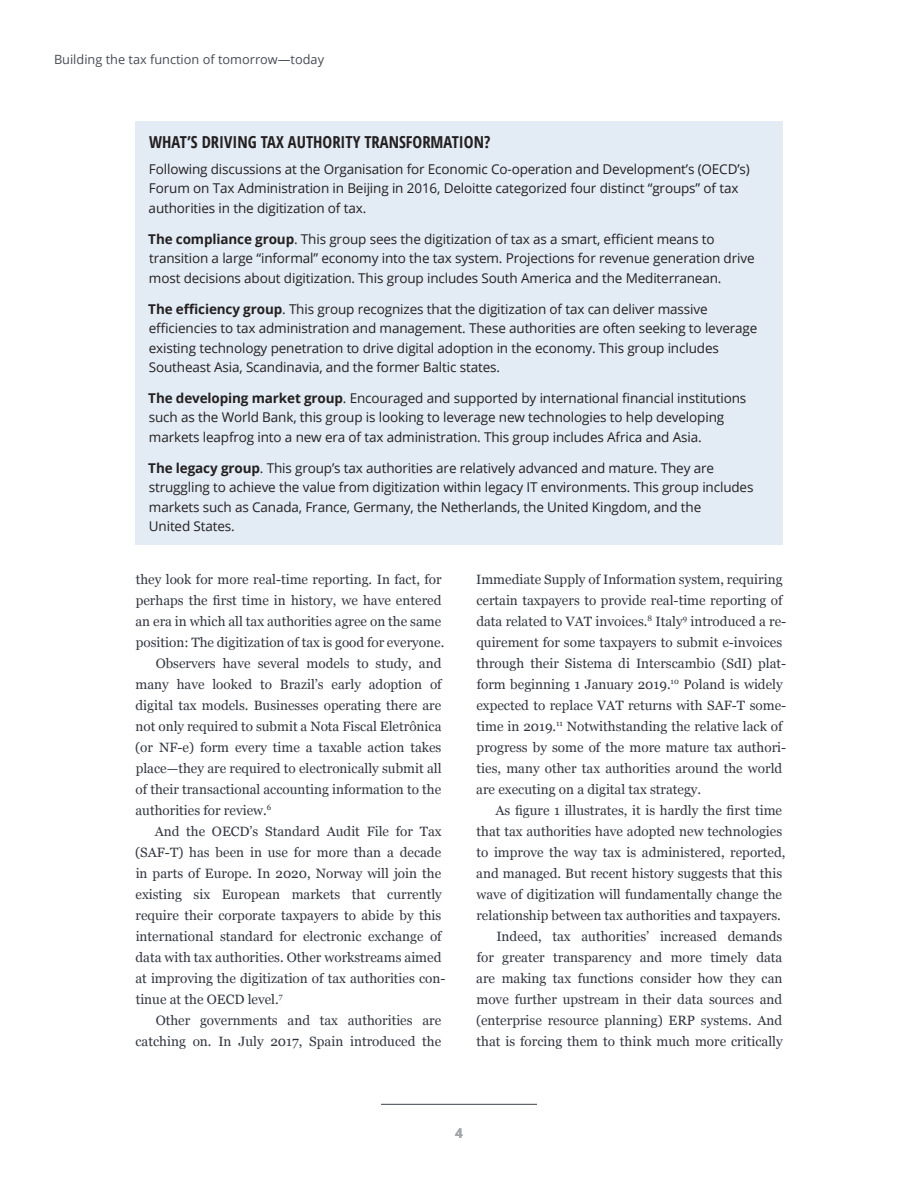
<style>
.page{position:relative;width:918px;height:1188px;background:#fff}
.page>*{position:absolute;margin:0;border:0;box-sizing:border-box;transform-origin:0 0}
.sidebar-h1{font:700 condensed 16.5px "Open Sans";color:#231f20}
.body-copy{font:13.5px/21px "Georgia";color:#323640}
.sidebar-body{font:13.5px/19.5px "Open Sans";letter-spacing:-.01em;color:#231f20}
.page-number{font:700 13.5px "Open Sans";color:#a3a7a9}
.t1{font:12.75px "Open Sans";color:#464b54}
.s1{font-weight:700}
</style>
<div class="page">
<hr style="left:381px;top:1104px;width:156px;height:1px;background:#5f6369">
<div style="left:135px;top:122px;width:648px;height:423px;background:#e3ecf5"></div>
<p class="t1" style="left:54px;top:50px;width:272px">Building the tax function of tomorrow—today</p>
<p class="sidebar-h1" style="left:149px;top:130px;width:343px">WHAT’S DRIVING TAX AUTHORITY TRANSFORMATION?</p>
<p class="sidebar-body" style="left:149px;top:159px;width:603px">Following discussions at the Organisation for Economic Co-operation and Development’s (OECD’s)<br>Forum on Tax Administration in Beijing in 2016, Deloitte categorized four distinct “groups” of tax authorities in the digitization of tax.</p>
<p class="sidebar-body" style="left:148px;top:229px;width:608px"><span class="s1">The compliance group</span>. This group sees the digitization of tax as a smart, efficient means to transition a large “informal” economy into the tax system. Projections for revenue generation drive most decisions about digitization. This group includes South America and the Mediterranean.</p>
<p class="sidebar-body" style="left:148px;top:299px;width:611px"><span class="s1">The efficiency group</span>. This group recognizes that the digitization of tax can deliver massive efficiencies to tax administration and management. These authorities are often seeking to leverage existing technology penetration to drive digital adoption in the economy. This group includes Southeast Asia, Scandinavia, and the former Baltic states.</p>
<p class="sidebar-body" style="left:148px;top:388px;width:599px"><span class="s1">The developing market group</span>. Encouraged and supported by international financial institutions such as the World Bank, this group is looking to leverage new technologies to help developing markets leapfrog into a new era of tax administration. This group includes Africa and Asia.</p>
<p class="sidebar-body" style="left:148px;top:458px;width:607px"><span class="s1">The legacy group</span>. This group’s tax authorities are relatively advanced and mature. They are struggling to achieve the value from digitization within legacy IT environments. This group includes markets such as Canada, France, Germany, the Netherlands, the United Kingdom, and the<br>United States.</p>
<p class="body-copy" style="left:135px;top:568px;width:310px">they look for more real-time reporting. In fact, for perhaps the first time in history, we have entered an era in which all tax authorities agree on the same position: The digitization of tax is good for everyone.</p>
<p class="body-copy" style="left:135px;top:652px;width:308px;text-align:justify;text-indent:20px">Observers have several models to study, and many have looked to Brazil’s early adoption of digital tax models. Businesses operating there are not only required to submit a Nota Fiscal Eletrônica (or NF-e) form every time a taxable action takes place—they are required to electronically submit all of their transactional accounting information to the authorities for review.<sup>6</sup></p>
<p class="body-copy" style="left:135px;top:820px;width:312px;text-indent:19px">And the OECD’s Standard Audit File for Tax (SAF-T) has been in use for more than a decade in parts of Europe. In 2020, Norway will join the existing six European markets that currently require their corporate taxpayers to abide by this international standard for electronic exchange of data with tax authorities. Other workstreams aimed at improving the digitization of tax authorities con&shy;tinue at the OECD level.<sup>7</sup></p>
<p class="body-copy" style="left:136px;top:1009px;width:307px;text-align:right">Other governments and tax authorities are catching on. In July 2017, Spain introduced the</p>
<p class="body-copy" style="left:476px;top:568px;width:312px">Immediate Supply of Information system, requiring certain taxpayers to provide real-time reporting of data related to VAT invoices.<sup>8</sup> Italy<sup>9</sup> introduced a re&shy;quirement for some taxpayers to submit e-invoices through their Sistema di Interscambio (SdI) plat&shy;form beginning 1 January 2019.<sup>10</sup> Poland is widely expected to replace VAT returns with SAF-T some&shy;time in 2019.<sup>11</sup> Notwithstanding the relative lack of progress by some of the more mature tax authori&shy;ties, many other tax authorities around the world are executing on a digital tax strategy.</p>
<p class="body-copy" style="left:476px;top:799px;width:311px;text-indent:19px">As figure 1 illustrates, it is hardly the first time that tax authorities have adopted new technologies to improve the way tax is administered, reported, and managed. But recent history suggests that this wave of digitization will fundamentally change the relationship between tax authorities and taxpayers.</p>
<p class="body-copy" style="left:476px;top:925px;width:308px;text-align:justify;text-indent:20px">Indeed, tax authorities’ increased demands for greater transparency and more timely data are making tax functions consider how they can move further upstream in their data sources and (enterprise resource planning) ERP systems. And that is forcing them to think much more critically</p>
<p class="page-number" style="left:455px;top:1123px;width:9px">4</p>
</div>
